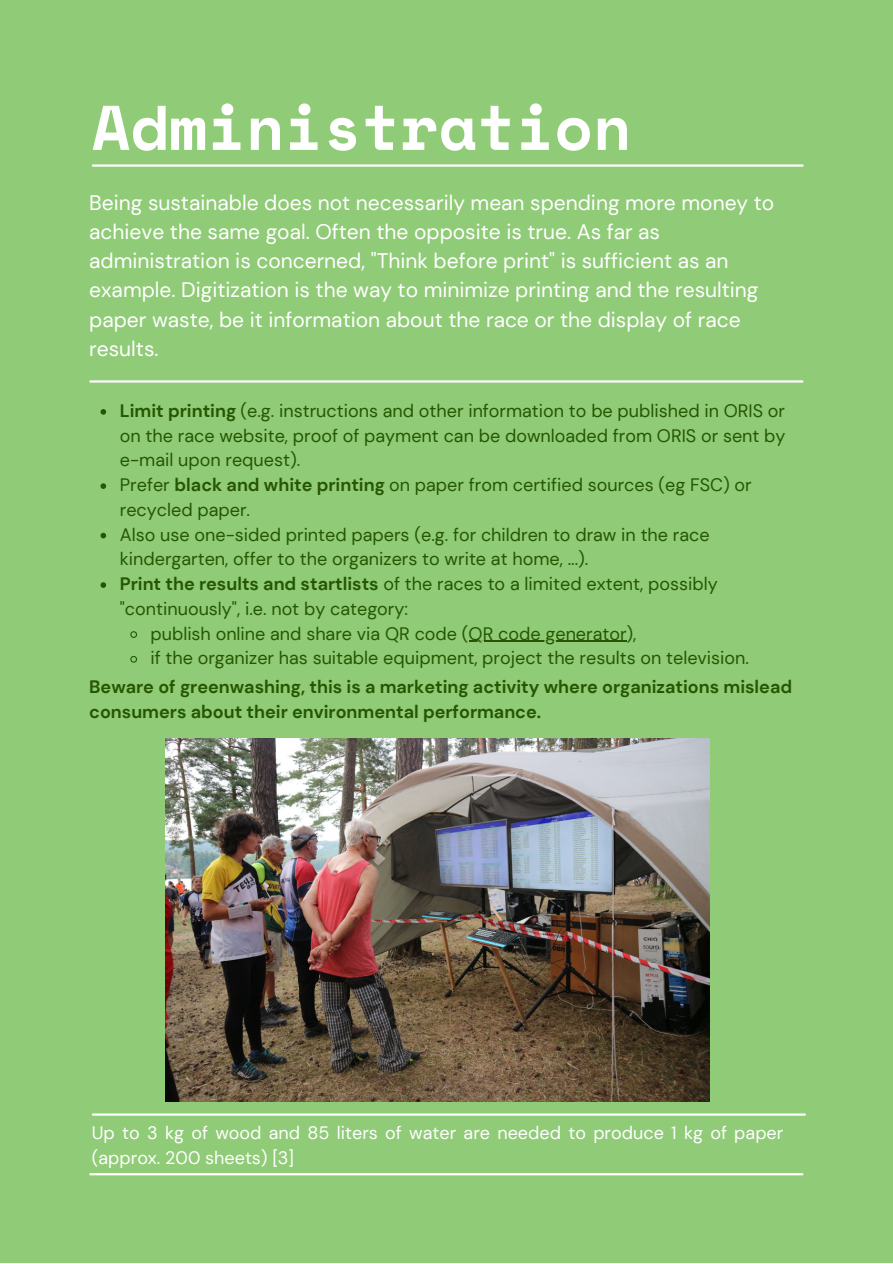
<style>
.page{position:relative;width:893px;height:1264px;background:#fff}
.page>*{position:absolute;margin:0;border:0;box-sizing:border-box;transform-origin:0 0}
.t1{font:700 63px "Space Mono";color:#fff}
.t2{font:21px/29.2px "DM Sans";color:#fff}
.t3{font:18px "DM Sans";color:#265700}
.t4{font:700 18px/24.8px "DM Sans";color:#265700}
.t5{font:18px/24.8px "DM Sans";color:#fff}
.s1{font-weight:700}
</style>
<div class="page">
<div style="left:0;top:0;width:892px;height:1262px;background:#90cb77"></div>
<hr style="left:90px;top:1173px;width:712px;height:2px;background:#fff">
<hr style="left:93px;top:164px;width:709px;height:3px;background:#fff">
<hr style="left:90px;top:380px;width:712px;height:2px;background:#fff">
<hr style="left:93px;top:1113px;width:711px;height:2px;background:#fff">
<img style="left:165px;top:738px;width:544px;height:363px">
<svg style="left:100px;top:409px;width:6px;height:6px"></svg>
<svg style="left:100px;top:483px;width:6px;height:6px"></svg>
<svg style="left:100px;top:533px;width:6px;height:5px"></svg>
<svg style="left:100px;top:582px;width:6px;height:6px"></svg>
<svg style="left:130px;top:631px;width:7px;height:7px"></svg>
<hr style="left:468px;top:640px;width:158px;height:2px;background:#265700">
<svg style="left:130px;top:656px;width:7px;height:7px"></svg>
<h1 class="t1" style="left:92px;top:79px;width:541px">Administration</h1>
<p class="t2" style="left:89px;top:188px;width:686px">Being sustainable does not necessarily mean spending more money to achieve the same goal. Often the opposite is true. As far as administration is concerned, "Think before print" is sufficient as an example. Digitization is the way to minimize printing and the resulting paper waste, be it information about the race or the display of race results.</p>
<p class="t3" style="left:120px;top:399px;width:666px"><span class="s1">Limit printing</span> (e.g. instructions and other information to be published in ORIS or</p>
<p class="t3" style="left:120px;top:424px;width:667px">on the race website, proof of payment can be downloaded from ORIS or sent by</p>
<p class="t3" style="left:120px;top:448px;width:182px">e-mail upon request).</p>
<p class="t3" style="left:120px;top:473px;width:633px">Prefer <span class="s1">black and white printing</span> on paper from certified sources (eg FSC) or</p>
<p class="t3" style="left:120px;top:498px;width:132px">recycled paper.</p>
<p class="t3" style="left:120px;top:523px;width:591px">Also use one-sided printed papers (e.g. for children to draw in the race</p>
<p class="t3" style="left:120px;top:547px;width:470px">kindergarten, offer to the organizers to write at home, ...).</p>
<p class="t3" style="left:120px;top:572px;width:599px"><span class="s1">Print the results and startlists</span> of the races to a limited extent, possibly</p>
<p class="t3" style="left:120px;top:597px;width:290px">"continuously", i.e. not by category:</p>
<p class="t3" style="left:150px;top:621px;width:487px">publish online and share via QR code (QR code generator),</p>
<p class="t3" style="left:150px;top:646px;width:600px">if the organizer has suitable equipment, project the results on television.</p>
<p class="t4" style="left:89px;top:674px;width:704px">Beware of greenwashing, this is a marketing activity where organizations mislead consumers about their environmental performance.</p>
<p class="t5" style="left:92px;top:1120px;width:693px">Up to 3 kg of wood and 85 liters of water are needed to produce 1 kg of paper (approx. 200 sheets) [3]</p>
</div>
